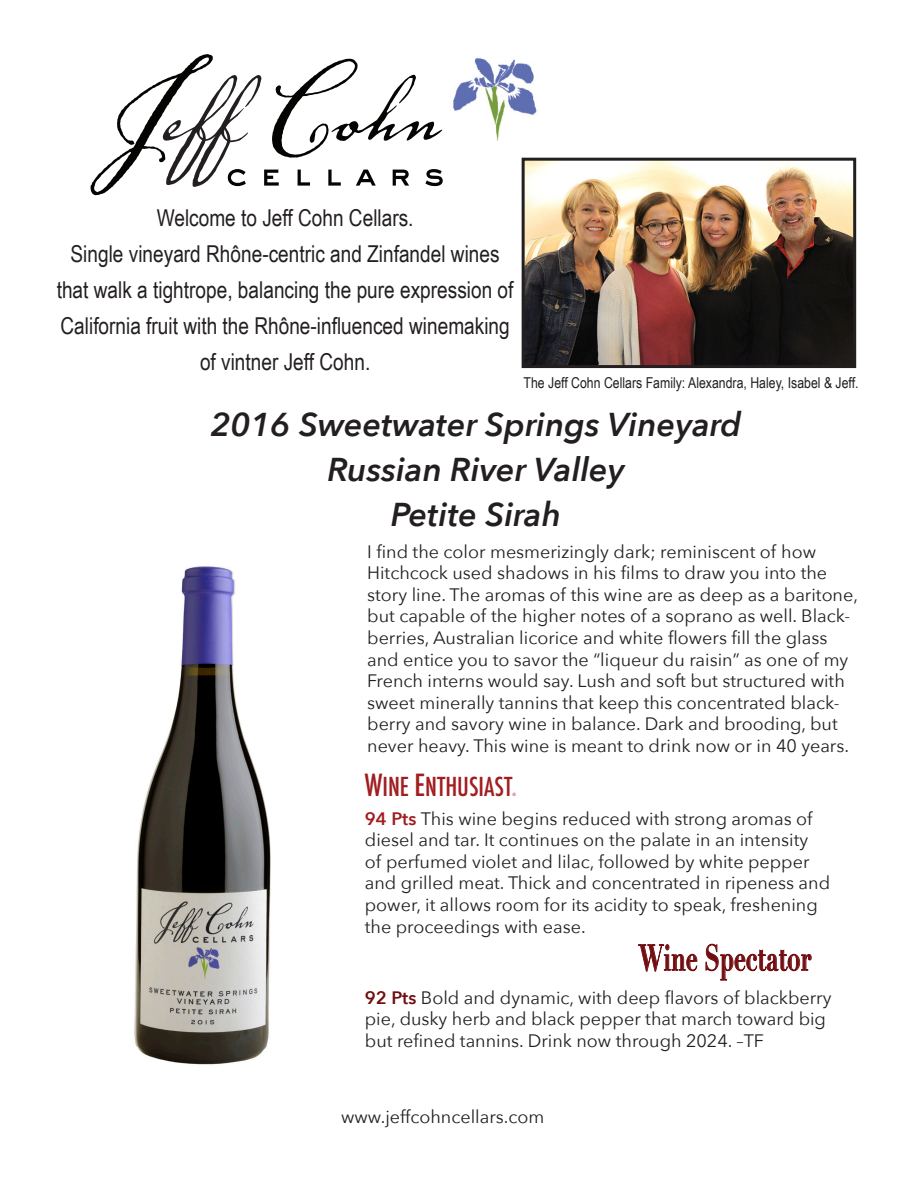
<style>
.page{position:relative;width:918px;height:1188px;background:#fff}
.page>*{position:absolute;margin:0;border:0;box-sizing:border-box;transform-origin:0 0}
.t1{font:700 35.4px "Didot";color:#720d10;scale:.67 1}
.t2{font:italic 600 33px "Avenir Next";color:#231f20}
.t3{font:500 condensed 25.5px "Futura";color:#a11d20}
.t4{font:23.25px/36px "Arial Narrow";color:#231f20;text-align:center}
.t5{font:18px/21.6px "Avenir Next";color:#231f20}
.t6{font:15px "Arial Narrow";color:#231f20}
.t7{font:500 condensed 4.2px "Futura";color:#a11d20}
.s1{font-size:29.7px}
.s2{font-weight:600;color:#a11d21}
.s3{font-weight:600;color:#700e10}
</style>
<div class="page">
<img style="left:453px;top:58px;width:84px;height:83px">
<img style="left:134px;top:566px;width:137px;height:499px">
<img style="left:526px;top:162px;width:326px;height:202px">
<div style="left:522px;top:158px;width:334px;height:210px;border:3px solid #231f20"></div>
<svg style="left:91px;top:54px;width:352px;height:141px"></svg>
<svg style="left:638px;top:944px;width:60px;height:28px"></svg>
<svg style="left:705px;top:944px;width:107px;height:37px"></svg>
<p class="t4" style="left:157px;top:199px;width:258px">Welcome to Jeff Cohn Cellars.</p>
<p class="t4" style="left:57px;top:235px;width:458px">Single vineyard Rhône-centric and Zinfandel wines that walk a tightrope, balancing the pure expression of</p>
<p class="t4" style="left:61px;top:307px;width:451px">California fruit with the Rhône-influenced winemaking of vintner Jeff Cohn.</p>
<p class="t6" style="left:524px;top:371px;width:337px">The Jeff Cohn Cellars Family: Alexandra, Haley, Isabel &amp; Jeff.</p>
<p class="t2" style="left:210px;top:396px;width:533px">2016 Sweetwater Springs Vineyard</p>
<p class="t2" style="left:327px;top:441px;width:299px">Russian River Valley</p>
<p class="t2" style="left:391px;top:486px;width:172px">Petite Sirah</p>
<p class="t5" style="left:367px;top:540px;width:492px">I find the color mesmerizingly dark; reminiscent of how Hitchcock used shadows in his films to draw you into the story line. The aromas of this wine are as deep as a baritone, but capable of the higher notes of a soprano as well. Black&shy;berries, Australian licorice and white flowers fill the glass and entice you to savor the “liqueur du raisin” as one of my French interns would say. Lush and soft but structured with sweet minerally tannins that keep this concentrated black&shy;berry and savory wine in balance. Dark and brooding, but never heavy. This wine is meant to drink now or in 40 years.</p>
<p class="t3" style="left:365px;top:770px;width:149px"><span class="s1">W</span>INE <span class="s1">E</span>NTHUSIAST</p>
<p class="t7" style="left:513px;top:791px;width:5px">®</p>
<p class="t5" style="left:365px;top:807px;width:467px"><span class="s2">94 Pts</span> This wine begins reduced with strong aromas of diesel and tar. It continues on the palate in an intensity<br>of perfumed violet and lilac, followed by white pepper and grilled meat. Thick and concentrated in ripeness and power, it allows room for its acidity to speak, freshening the proceedings with ease.</p>
<p class="t1" style="left:639px;top:935px;width:259px">Wine Spectator</p>
<p class="t5" style="left:365px;top:986px;width:468px"><span class="s3">92 Pts</span> Bold and dynamic, with deep flavors of blackberry pie, dusky herb and black pepper that march toward big but refined tannins. Drink now through 2024. –TF</p>
<p class="t5" style="left:341px;top:1105px;width:205px">www.jeffcohncellars.com</p>
</div>
